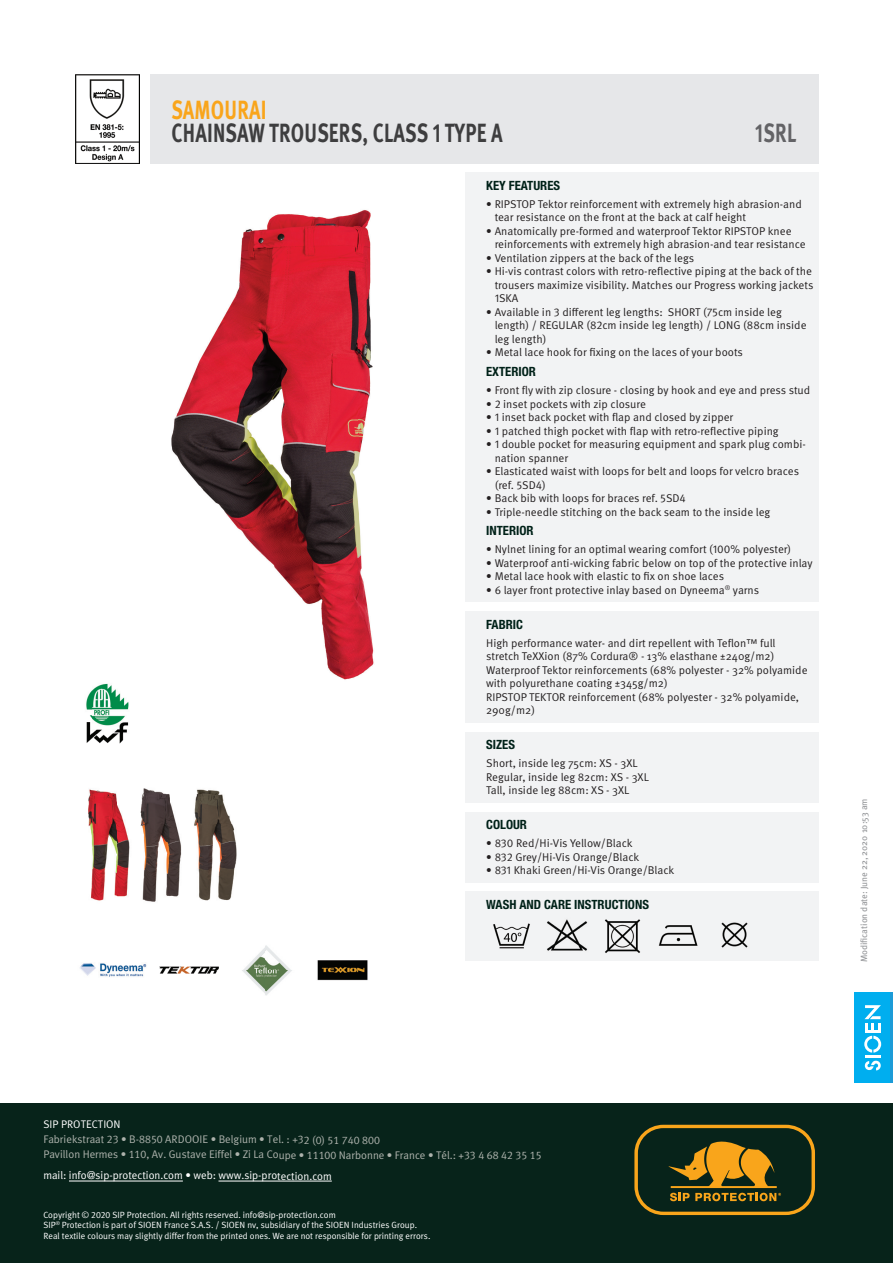
<style>
.page{position:relative;width:893px;height:1263px;background:#fff}
.page>*{position:absolute;margin:0;border:0;box-sizing:border-box;transform-origin:0 0}
.t1{font:700 26.25px "Meta Pro";letter-spacing:.01em;color:#3e3e3f;scale:.74 1}
.t2{font:700 26.25px "Meta Pro";letter-spacing:.01em;color:#f9a51b;scale:.74 1}
.t3{font:700 26.25px "Meta Pro";color:#636366;scale:.74 1}
.t4{font:700 condensed 12.75px "Helvetica Neue LT Std";color:#002118}
.t5{font:11.25px/13.5px "Meta Pro";color:#231f20}
.t6{font:11.1px/15px "Meta K Normal";color:#adb2ac}
.t7{font:11.1px "Meta K Normal";color:#fff}
.t8{font:9px/10.5px "Meta K Normal";color:#fff}
.t9{font:9px "Meta Pro";color:#939598}
.s1{font-family:"Meta K Normal"}
</style>
<div class="page">
<div style="left:0;top:1103px;width:893px;height:160px;background:#07231a"></div>
<svg style="left:634px;top:1125px;width:181px;height:90px"></svg>
<hr style="left:69px;top:1181px;width:114px;height:1px;background:#fff">
<hr style="left:218px;top:1181px;width:114px;height:1px;background:#fff">
<div style="left:854px;top:992px;width:39px;height:90px;background:#1c9bd7"></div>
<div style="left:854px;top:992px;width:36px;height:90px;background:#00aeef"></div>
<svg style="left:865px;top:1061px;width:16px;height:9px"></svg>
<svg style="left:864px;top:1036px;width:17px;height:16px"></svg>
<hr style="left:865px;top:1055px;width:15px;height:3px;background:#fff">
<hr style="left:865px;top:1030px;width:16px;height:3px;background:#fff">
<svg style="left:864px;top:1005px;width:17px;height:24px"></svg>
<div style="left:150px;top:74px;width:669px;height:90px;background:#e6e7e9"></div>
<div style="left:465px;top:173px;width:354px;height:429px;background:#f2f3f4"></div>
<div style="left:465px;top:611px;width:354px;height:112px;background:#f2f3f4"></div>
<div style="left:465px;top:732px;width:354px;height:70px;background:#f2f3f4"></div>
<div style="left:465px;top:812px;width:354px;height:70px;background:#f2f3f4"></div>
<div style="left:465px;top:891px;width:354px;height:70px;background:#f2f3f4"></div>
<img style="left:493px;top:923px;width:37px;height:26px">
<img style="left:547px;top:919px;width:41px;height:32px">
<img style="left:604px;top:919px;width:37px;height:34px">
<img style="left:658px;top:925px;width:40px;height:21px">
<img style="left:721px;top:922px;width:27px;height:26px">
<img style="left:159px;top:966px;width:60px;height:8px">
<img style="left:86px;top:690px;width:6px;height:20px">
<img style="left:86px;top:715px;width:38px;height:29px">
<img style="left:80px;top:963px;width:67px;height:14px">
<img style="left:242px;top:945px;width:50px;height:50px">
<img style="left:317px;top:960px;width:51px;height:20px">
<img style="left:88px;top:789px;width:66px;height:80px">
<img style="left:91px;top:869px;width:80px;height:33px">
<img style="left:118px;top:788px;width:114px;height:36px">
<img style="left:154px;top:824px;width:17px;height:45px">
<img style="left:118px;top:869px;width:36px;height:33px">
<img style="left:207px;top:824px;width:30px;height:77px">
<img style="left:171px;top:788px;width:36px;height:113px">
<img style="left:75px;top:74px;width:65px;height:90px">
<img style="left:171px;top:212px;width:187px;height:468px">
<img style="left:358px;top:210px;width:16px;height:466px">
<img style="left:92px;top:683px;width:37px;height:51px">
<h1 class="t2" style="left:171px;top:93px;width:130px">SAMOURAI</h1>
<h1 class="t1" style="left:171px;top:117px;width:449px">CHAINSAW TROUSERS, CLASS 1 TYPE A</h1>
<h1 class="t3" style="left:755px;top:117px;width:57px">1SRL</h1>
<p class="t4" style="left:486px;top:178px;width:75px">KEY FEATURES</p>
<p class="t5" style="left:495px;top:198px;width:309px;text-indent:-9px"><span class="s1">•</span> RIPSTOP Tektor reinforcement with extremely high abrasion-and tear resistance on the front at the back at calf height</p>
<p class="t5" style="left:495px;top:225px;width:312px;text-indent:-9px"><span class="s1">•</span> Anatomically pre-formed and waterproof Tektor RIPSTOP knee reinforcements with extremely high abrasion-and tear resistance</p>
<p class="t5" style="left:486px;top:252px;width:209px"><span class="s1">•</span> Ventilation zippers at the back of the legs</p>
<p class="t5" style="left:495px;top:265px;width:320px;text-indent:-9px"><span class="s1">•</span> Hi-vis contrast colors with retro-reflective piping at the back of the trousers maximize visibility. Matches our Progress working jackets<br>1SKA</p>
<p class="t5" style="left:495px;top:306px;width:313px;text-indent:-9px"><span class="s1">•</span> Available in 3 different leg lengths: SHORT (75cm inside leg length) / REGULAR (82cm inside leg length) / LONG (88cm inside leg length)</p>
<p class="t5" style="left:486px;top:346px;width:258px"><span class="s1">•</span> Metal lace hook for fixing on the laces of your boots</p>
<p class="t4" style="left:486px;top:364px;width:51px">EXTERIOR</p>
<p class="t5" style="left:486px;top:384px;width:326px"><span class="s1">•</span> Front fly with zip closure - closing by hook and eye and press stud</p>
<p class="t5" style="left:486px;top:397px;width:161px"><span class="s1">•</span> 2 inset pockets with zip closure</p>
<p class="t5" style="left:486px;top:411px;width:249px"><span class="s1">•</span> 1 inset back pocket with flap and closed by zipper</p>
<p class="t5" style="left:486px;top:424px;width:294px"><span class="s1">•</span> 1 patched thigh pocket with flap with retro-reflective piping</p>
<p class="t5" style="left:495px;top:438px;width:313px;text-indent:-9px"><span class="s1">•</span> 1 double pocket for measuring equipment and spark plug combi&shy;nation spanner</p>
<p class="t5" style="left:495px;top:465px;width:306px;text-indent:-9px"><span class="s1">•</span> Elasticated waist with loops for belt and loops for velcro braces (ref. 5SD4)</p>
<p class="t5" style="left:486px;top:492px;width:201px"><span class="s1">•</span> Back bib with loops for braces ref. 5SD4</p>
<p class="t5" style="left:486px;top:505px;width:286px"><span class="s1">•</span> Triple-needle stitching on the back seam to the inside leg</p>
<p class="t4" style="left:486px;top:523px;width:49px">INTERIOR</p>
<p class="t5" style="left:486px;top:543px;width:307px"><span class="s1">•</span> Nylnet lining for an optimal wearing comfort (100% polyester)</p>
<p class="t5" style="left:486px;top:556px;width:328px"><span class="s1">•</span> Waterproof anti-wicking fabric below on top of the protective inlay</p>
<p class="t5" style="left:486px;top:570px;width:239px"><span class="s1">•</span> Metal lace hook with elastic to fix on shoe laces</p>
<p class="t5" style="left:486px;top:583px;width:274px"><span class="s1">•</span> 6 layer front protective inlay based on Dyneema<sup>®</sup> yarns</p>
<p class="t4" style="left:486px;top:617px;width:38px">FABRIC</p>
<p class="t5" style="left:486px;top:636px;width:323px">High performance water- and dirt repellent with Teflon™ full stretch TeXXion (87% Cordura® - 13% elasthane ±240g/m2)<br>Waterproof Tektor reinforcements (68% polyester - 32% polyamide with polyurethane coating ±345g/m2)<br>RIPSTOP TEKTOR reinforcement (68% polyester - 32% polyamide, 290g/m2)</p>
<p class="t4" style="left:486px;top:737px;width:30px">SIZES</p>
<p class="t5" style="left:486px;top:757px;width:164px">Short, inside leg 75cm: XS - 3XL<br>Regular, inside leg 82cm: XS - 3XL<br>Tall, inside leg 88cm: XS - 3XL</p>
<p class="t4" style="left:486px;top:817px;width:42px">COLOUR</p>
<p class="t5" style="left:486px;top:837px;width:148px"><span class="s1">•</span> 830 Red/Hi-Vis Yellow/Black</p>
<p class="t5" style="left:486px;top:850px;width:155px"><span class="s1">•</span> 832 Grey/Hi-Vis Orange/Black</p>
<p class="t5" style="left:486px;top:864px;width:190px"><span class="s1">•</span> 831 Khaki Green/Hi-Vis Orange/Black</p>
<p class="t4" style="left:486px;top:897px;width:164px">WASH AND CARE INSTRUCTIONS</p>
<p class="t9" style="left:858px;top:962px;width:166px;rotate:-90deg">Modification date: June 22, 2020 10:53 am</p>
<p class="t7" style="left:43px;top:1118px;width:79px">SIP PROTECTION</p>
<p class="t6" style="left:43px;top:1132px;width:500px">Fabriekstraat 23 • B-8850 ARDOOIE • Belgium • Tel. : +32 (0) 51 740 800<br>Pavillon Hermes • 110, Av. Gustave Eiffel • Zi La Coupe • 11100 Narbonne • France • Tél.: +33 4 68 42 35 15</p>
<p class="t7" style="left:43px;top:1169px;width:290px">mail: info@sip-protection.com • web: www.sip-protection.com</p>
<p class="t8" style="left:43px;top:1209px;width:389px">Copyright © 2020 SIP Protection. All rights reserved. info@sip-protection.com<br>SIP<sup>®</sup> Protection is part of SIOEN France S.A.S. / SIOEN nv, subsidiary of the SIOEN Industries Group.<br>Real textile colours may slightly differ from the printed ones. We are not responsible for printing errors.</p>
</div>
